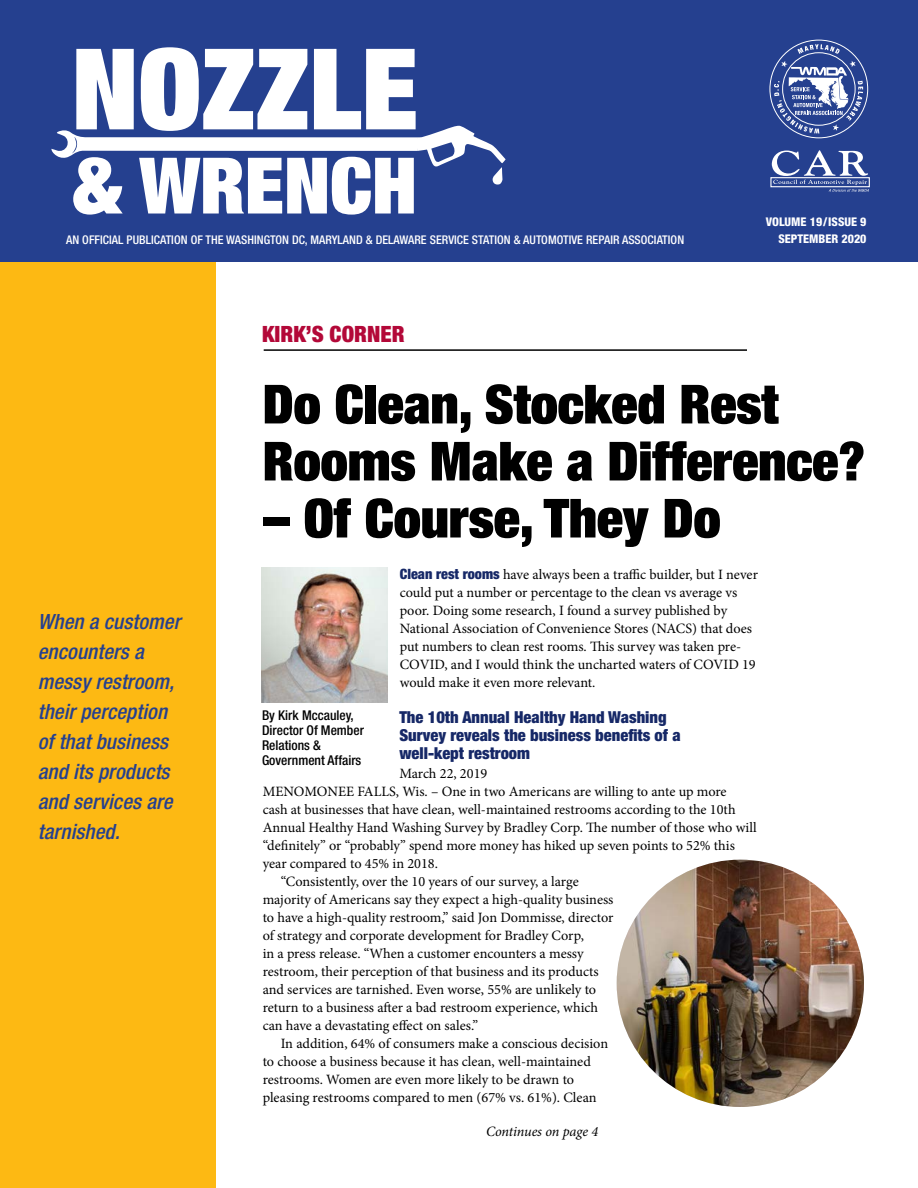
<style>
.page{position:relative;width:918px;height:1188px;background:#fff}
.page>*{position:absolute;margin:0;border:0;box-sizing:border-box;transform-origin:0 0}
.t1{font:900 expanded 112.65px "Helvetica Neue";color:#fff}
.t2{font:900 expanded 78px "Helvetica Neue";color:#fff}
.t3{font:900 expanded 54px/57px "Helvetica Neue";color:#000}
.t4{font:900 condensed 22.5px "Helvetica Neue";color:#b30838}
.t5{font:italic 500 condensed 21px/30px "Helvetica Neue";letter-spacing:.005em;color:#25408f}
.t6{font:900 condensed 16.5px/18px "Helvetica Neue";color:#162867}
.t7{font:14.25px/18px "Minion Pro";letter-spacing:-.005em;color:#000}
.t8{font:italic 14.25px "Minion Pro";letter-spacing:-.01em;color:#000}
.t9{font:500 condensed 13.5px/15px "Helvetica Neue";color:#000}
.t10{font:500 condensed 12px "Helvetica Neue";letter-spacing:.005em;color:#fff}
.t11{font:800 condensed 12px/16.5px "Helvetica Neue";color:#fff;text-align:right}
.s1{font-family:"Helvetica Neue";font-weight:900;font-stretch:condensed;color:#162867}
</style>
<div class="page">
<div style="left:0;top:261px;width:216px;height:927px;background:#fdb913"></div>
<div style="left:0;top:0;width:918px;height:261px;background:#25408f"></div>
<div style="left:770px;top:177px;width:100px;height:10px;border:1px solid #fff"></div>
<svg style="left:772px;top:150px;width:97px;height:42px"></svg>
<svg style="left:770px;top:40px;width:98px;height:98px"></svg>
<hr style="left:264px;top:349px;width:483px;height:2px;background:#000">
<img style="left:261px;top:567px;width:127px;height:136px">
<img style="left:617px;top:860px;width:247px;height:247px;border-radius:124px">
<svg style="left:51px;top:126px;width:455px;height:59px"></svg>
<h1 class="t1" style="left:72px;top:17px;width:348px">NOZZLE</h1>
<h2 class="t2" style="left:73px;top:136px;width:346px">&amp; WRENCH</h2>
<p class="t10" style="left:66px;top:233px;width:620px">AN OFFICIAL PUBLICATION OF THE WASHINGTON DC, MARYLAND &amp; DELAWARE SERVICE STATION &amp; AUTOMOTIVE REPAIR ASSOCIATION</p>
<h3 class="t4" style="left:262px;top:320px;width:144px">KIRK’S CORNER</h3>
<p class="t11" style="left:766px;top:213px;width:102px">VOLUME 19/ISSUE 9<br>SEPTEMBER 2020</p>
<h3 class="t5" style="left:38px;top:606px;width:144px">When a customer encounters a messy restroom, their perception of that business and its products and services are tarnished.</h3>
<h3 class="t3" style="left:263px;top:374px;width:604px">Do Clean, Stocked Rest<br>Rooms Make a Difference?</h3>
<h3 class="t3" style="left:263px;top:488px;width:459px">– Of Course, They Do</h3>
<p class="t7" style="left:400px;top:565px;width:360px"><span class="s1">Clean rest rooms</span> have always been a traffic builder, but I never could put a number or percentage to the clean vs average vs poor. Doing some research, I found a survey published by National Association of Convenience Stores (NACS) that does put numbers to clean rest rooms. This survey was taken pre-COVID, and I would think the uncharted waters of COVID 19 would make it even more relevant.</p>
<p class="t6" style="left:399px;top:707px;width:283px">The 10th Annual Healthy Hand Washing<br>Survey reveals the business benefits of a well-kept restroom</p>
<p class="t7" style="left:399px;top:765px;width:89px">March 22, 2019</p>
<p class="t7" style="left:263px;top:783px;width:465px">MENOMONEE FALLS, Wis. – One in two Americans are willing to ante up more</p>
<p class="t7" style="left:263px;top:801px;width:474px">cash at businesses that have clean, well-maintained restrooms according to the 10th</p>
<p class="t7" style="left:263px;top:819px;width:495px">Annual Healthy Hand Washing Survey by Bradley Corp. The number of those who will</p>
<p class="t7" style="left:263px;top:837px;width:474px">“definitely” or “probably” spend more money has hiked up seven points to 52% this</p>
<p class="t7" style="left:263px;top:855px;width:177px">year compared to 45% in 2018.</p>
<p class="t7" style="left:281px;top:873px;width:300px">“Consistently, over the 10 years of our survey, a large</p>
<p class="t7" style="left:263px;top:891px;width:352px">majority of Americans say they expect a high-quality business</p>
<p class="t7" style="left:263px;top:909px;width:352px">to have a high-quality restroom,” said Jon Dommisse, director</p>
<p class="t7" style="left:263px;top:927px;width:323px">of strategy and corporate development for Bradley Corp,</p>
<p class="t7" style="left:263px;top:945px;width:323px">in a press release. “When a customer encounters a messy</p>
<p class="t7" style="left:263px;top:963px;width:338px">restroom, their perception of that business and its products</p>
<p class="t7" style="left:263px;top:981px;width:335px">and services are tarnished. Even worse, 55% are unlikely to</p>
<p class="t7" style="left:263px;top:999px;width:337px">return to a business after a bad restroom experience, which</p>
<p class="t7" style="left:263px;top:1017px;width:217px">can have a devastating effect on sales.”</p>
<p class="t7" style="left:281px;top:1035px;width:329px">In addition, 64% of consumers make a conscious decision</p>
<p class="t7" style="left:263px;top:1053px;width:330px">to choose a business because it has clean, well-maintained</p>
<p class="t7" style="left:263px;top:1071px;width:313px">restrooms. Women are even more likely to be drawn to</p>
<p class="t7" style="left:263px;top:1089px;width:335px">pleasing restrooms compared to men (67% vs. 61%). Clean</p>
<p class="t9" style="left:262px;top:708px;width:103px">By Kirk Mccauley,<br>Director Of Member<br>Relations &amp;<br>Government Affairs</p>
<p class="t8" style="left:486px;top:1122px;width:114px">Continues on page 4</p>
</div>
